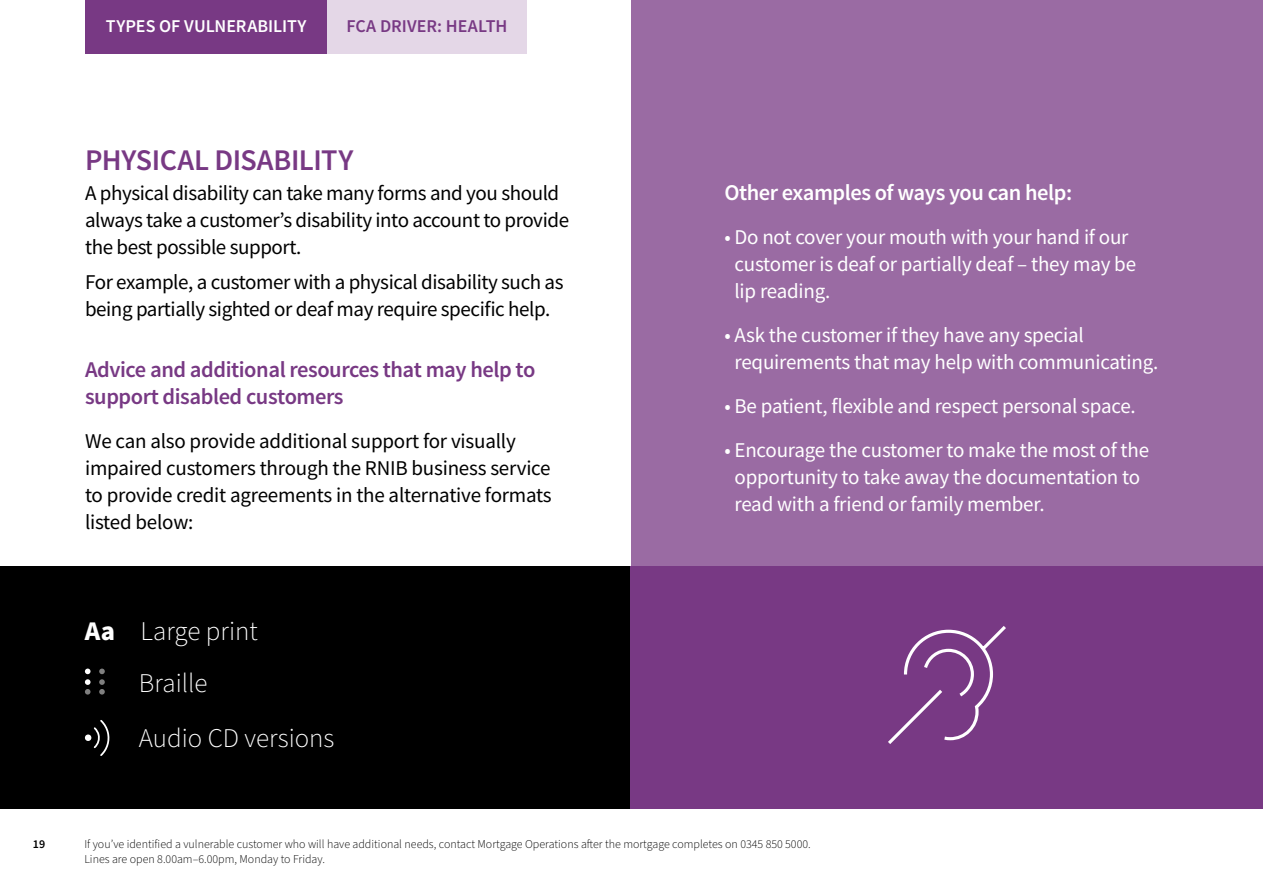
<style>
.page{position:relative;width:1263px;height:893px;background:#fff}
.page>*{position:absolute;margin:0;border:0;box-sizing:border-box;transform-origin:0 0}
.t1{font:600 30px "Source Sans Pro";letter-spacing:-.015em;color:#783984}
.t2{font:300 27px "Source Sans Pro";color:#fff}
.t3{font:700 27px "Source Sans Pro";color:#fff}
.t4{font:600 22.5px/27px "Source Sans Pro";letter-spacing:-.02em;color:#783984}
.t5{font:600 22.5px "Source Sans Pro";letter-spacing:-.02em;color:#fff}
.t6{font:21px/27px "Source Sans Pro";letter-spacing:-.02em;color:#000}
.t7{font:21px/27px "Source Sans Pro";letter-spacing:-.01em;color:#fff}
.t8{font:600 18px "Source Sans Pro";color:#fff}
.t9{font:600 18px "Source Sans Pro";letter-spacing:-.005em;color:#783984}
.t10{font:300 12px/15px "Source Sans Pro";color:#000}
.t11{font:600 12px "Source Sans Pro";color:#000}
</style>
<div class="page">
<div style="left:631px;top:0;width:632px;height:808px;background:#9a6ba3"></div>
<div style="left:1px;top:566px;width:630px;height:242px;background:#000"></div>
<div style="left:631px;top:566px;width:632px;height:242px;background:#783984"></div>
<svg style="left:85px;top:669px;width:6px;height:26px"></svg>
<svg style="left:99px;top:669px;width:6px;height:26px"></svg>
<svg style="left:85px;top:720px;width:25px;height:36px"></svg>
<div style="left:85px;top:0;width:242px;height:53px;background:#783984"></div>
<svg style="left:888px;top:626px;width:118px;height:118px"></svg>
<div style="left:327px;top:0;width:199px;height:53px;background:#e4d7e7"></div>
<p class="t8" style="left:106px;top:15px;width:202px">TYPES OF VULNERABILITY</p>
<p class="t9" style="left:346px;top:15px;width:162px">FCA DRIVER: HEALTH</p>
<h1 class="t1" style="left:85px;top:140px;width:270px">PHYSICAL DISABILITY</h1>
<p class="t6" style="left:85px;top:179px;width:485px">A physical disability can take many forms and you should always take a customer’s disability into account to provide the best possible support.</p>
<p class="t6" style="left:85px;top:269px;width:480px">For example, a customer with a physical disability such as being partially sighted or deaf may require specific help.</p>
<p class="t4" style="left:85px;top:357px;width:452px">Advice and additional resources that may help to support disabled customers</p>
<p class="t6" style="left:85px;top:428px;width:468px">We can also provide additional support for visually impaired customers through the RNIB business service to provide credit agreements in the alternative formats listed below:</p>
<p class="t3" style="left:85px;top:613px;width:32px">Aa</p>
<p class="t2" style="left:141px;top:613px;width:119px">Large print</p>
<p class="t2" style="left:139px;top:665px;width:70px">Braille</p>
<p class="t2" style="left:139px;top:720px;width:197px">Audio CD versions</p>
<p class="t5" style="left:724px;top:178px;width:349px">Other examples of ways you can help:</p>
<p class="t7" style="left:734px;top:223px;width:403px;text-indent:-10px">• Do not cover your mouth with your hand if our customer is deaf or partially deaf – they may be lip reading.</p>
<p class="t7" style="left:734px;top:321px;width:425px;text-indent:-10px">• Ask the customer if they have any special requirements that may help with communicating.</p>
<p class="t7" style="left:724px;top:392px;width:413px">• Be patient, flexible and respect personal space.</p>
<p class="t7" style="left:734px;top:436px;width:416px;text-indent:-10px">• Encourage the customer to make the most of the opportunity to take away the documentation to read with a friend or family member.</p>
<p class="t11" style="left:33px;top:836px;width:14px">19</p>
<p class="t10" style="left:84px;top:836px;width:728px">If you’ve identified a vulnerable customer who will have additional needs, contact Mortgage Operations after the mortgage completes on 0345 850 5000.<br>Lines are open 8.00am–6.00pm, Monday to Friday.</p>
</div>
